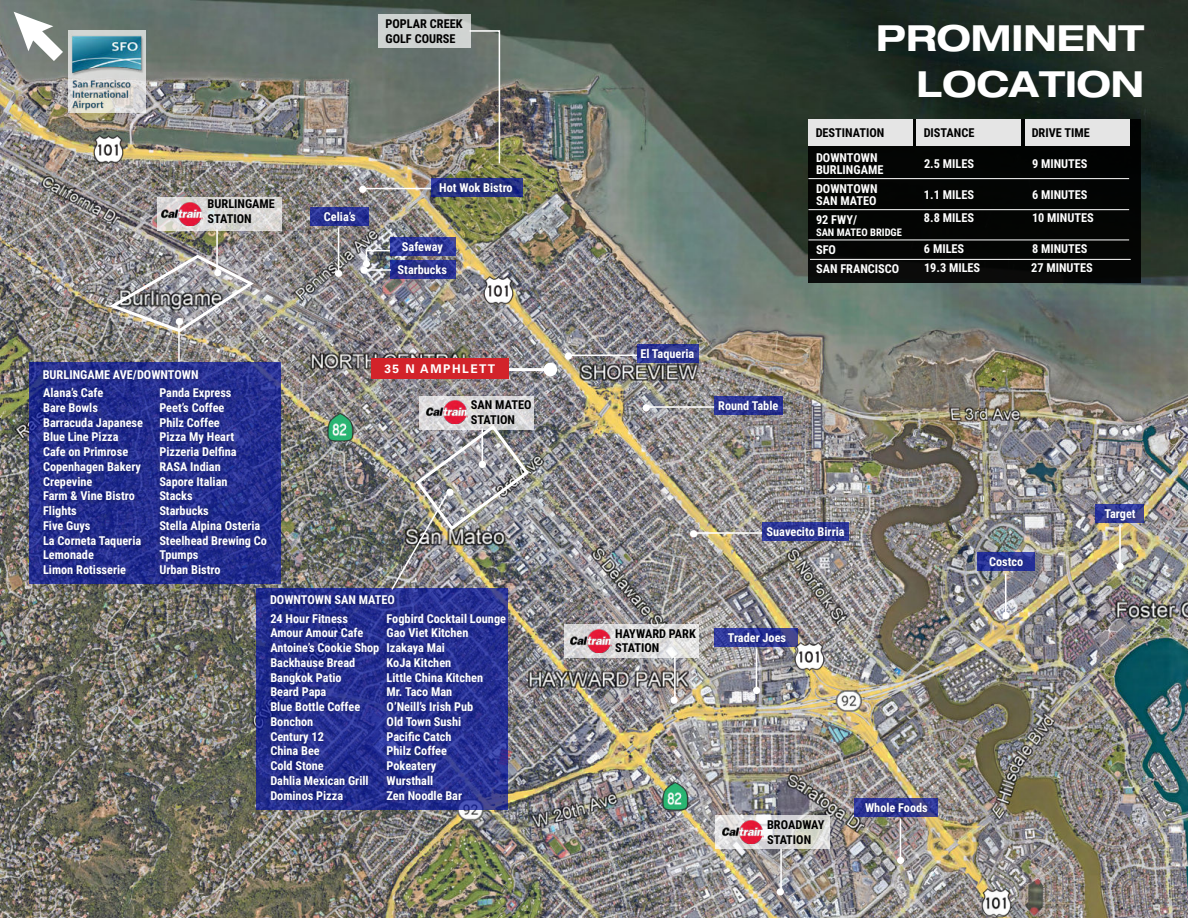
<style>
.page{position:relative;width:1188px;height:918px;background:#fff}
.page>*{position:absolute;margin:0;border:0;box-sizing:border-box;transform-origin:0 0}
.t1{font:36px/46.2px "Helvetica Neue LT 73 Bd Ex";color:#fff;text-align:right}
.t2{font:700 12.3px/14.7px "Roboto Condensed";color:#fff}
.t3{font:700 12.3px/14.7px "Roboto Condensed";color:#000}
.t4{font:700 12px "Univers LT Pro 65";letter-spacing:.125em;color:#fff}
.t5{font:700 10.5px "Roboto Condensed";color:#fff}
</style>
<div class="page">
<img style="left:0;top:0;width:1188px;height:918px">
<div style="left:544px;top:363px;width:13px;height:13px;background:#fff;border-radius:50%"></div>
<hr style="left:507px;top:368px;width:44px;height:3px;background:#fff">
<div style="left:808px;top:119px;width:333px;height:164px;background:#000"></div>
<div style="left:917px;top:119px;width:104px;height:26px;background:#e5e5e5"></div>
<div style="left:1025px;top:119px;width:105px;height:26px;background:#e5e5e5"></div>
<div style="left:808px;top:119px;width:105px;height:26px;background:#e5e5e5"></div>
<hr style="left:808px;top:178px;width:321px;height:1px;background:#fff">
<hr style="left:808px;top:209px;width:321px;height:1px;background:#fff">
<hr style="left:808px;top:240px;width:321px;height:1px;background:#fff">
<svg style="left:158px;top:197px;width:124px;height:33px;background:#d9d7d5"></svg>
<img style="left:162px;top:203px;width:41px;height:23px">
<img style="left:62px;top:17px;width:85px;height:75px">
<img style="left:69px;top:56px;width:74px;height:74px">
<img style="left:109px;top:253px;width:148px;height:81px">
<svg style="left:29px;top:362px;width:251px;height:222px;background:#252f90"></svg>
<div style="left:38px;top:365px;width:165px;height:19px;background:#000;opacity:.37"></div>
<div style="left:39px;top:383px;width:109px;height:196px;background:#000;opacity:.37"></div>
<div style="left:155px;top:383px;width:116px;height:196px;background:#000;opacity:.37"></div>
<div style="left:565px;top:352px;width:7px;height:8px;background:#fff;border-radius:50%"></div>
<hr style="left:569px;top:354px;width:68px;height:2px;background:#fff">
<div style="left:636px;top:344px;width:63px;height:22px;background:#000;opacity:.37"></div>
<div style="left:176px;top:318px;width:7px;height:7px;background:#fff;border-radius:50%"></div>
<hr style="left:178px;top:321px;width:2px;height:41px;background:#fff">
<div style="left:359px;top:186px;width:7px;height:7px;background:#fff;border-radius:50%"></div>
<hr style="left:363px;top:188px;width:68px;height:1px;background:#fff">
<svg style="left:431px;top:178px;width:92px;height:18px"></svg>
<div style="left:435px;top:177px;width:82px;height:20px;background:#000;opacity:.37"></div>
<img style="left:468px;top:29px;width:33px;height:136px">
<div style="left:378px;top:14px;width:93px;height:33px;background:#cfd2d1"></div>
<img style="left:648px;top:770px;width:54px;height:54px">
<img style="left:472px;top:264px;width:54px;height:54px">
<div style="left:371px;top:358px;width:138px;height:21px;background:#d2232a"></div>
<svg style="left:14px;top:12px;width:49px;height:49px"></svg>
<svg style="left:390px;top:260px;width:65px;height:19px"></svg>
<div style="left:394px;top:260px;width:57px;height:19px;background:#000;opacity:.37"></div>
<div style="left:360px;top:267px;width:8px;height:7px;background:#fff;border-radius:50%"></div>
<hr style="left:364px;top:269px;width:27px;height:2px;background:#fff">
<div style="left:363px;top:260px;width:7px;height:7px;background:#fff;border-radius:50%"></div>
<svg style="left:366px;top:250px;width:24px;height:14px"></svg>
<svg style="left:390px;top:237px;width:65px;height:19px"></svg>
<div style="left:398px;top:237px;width:50px;height:22px;background:#000;opacity:.37"></div>
<div style="left:335px;top:270px;width:7px;height:7px;background:#fff;border-radius:50%"></div>
<svg style="left:311px;top:207px;width:58px;height:18px"></svg>
<div style="left:320px;top:206px;width:40px;height:20px;background:#000;opacity:.37"></div>
<hr style="left:338px;top:228px;width:1px;height:42px;background:#fff">
<div style="left:690px;top:530px;width:7px;height:7px;background:#fff;border-radius:50%"></div>
<hr style="left:694px;top:532px;width:68px;height:2px;background:#fff">
<svg style="left:762px;top:522px;width:1px;height:19px"></svg>
<div style="left:763px;top:522px;width:86px;height:19px;background:#000;opacity:.37"></div>
<div style="left:753px;top:687px;width:7px;height:7px;background:#fff;border-radius:50%"></div>
<svg style="left:715px;top:629px;width:8px;height:18px"></svg>
<div style="left:723px;top:628px;width:68px;height:19px;background:#000;opacity:.37"></div>
<hr style="left:756px;top:649px;width:1px;height:43px;background:#fff">
<div style="left:1002px;top:612px;width:8px;height:7px;background:#fff;border-radius:50%"></div>
<svg style="left:977px;top:552px;width:58px;height:19px"></svg>
<div style="left:985px;top:552px;width:43px;height:19px;background:#000;opacity:.37"></div>
<hr style="left:1005px;top:574px;width:2px;height:43px;background:#fff">
<div style="left:1117px;top:563px;width:7px;height:7px;background:#fff;border-radius:50%"></div>
<svg style="left:1095px;top:504px;width:49px;height:19px"></svg>
<div style="left:1100px;top:504px;width:41px;height:22px;background:#000;opacity:.37"></div>
<hr style="left:1119px;top:525px;width:2px;height:43px;background:#fff">
<div style="left:897px;top:857px;width:7px;height:7px;background:#fff;border-radius:50%"></div>
<svg style="left:854px;top:798px;width:84px;height:19px"></svg>
<div style="left:861px;top:798px;width:71px;height:19px;background:#000;opacity:.37"></div>
<hr style="left:900px;top:819px;width:1px;height:43px;background:#fff">
<div style="left:643px;top:404px;width:7px;height:7px;background:#fff;border-radius:50%"></div>
<hr style="left:647px;top:406px;width:68px;height:2px;background:#fff">
<div style="left:714px;top:396px;width:69px;height:19px;background:#000;opacity:.37"></div>
<svg style="left:257px;top:588px;width:251px;height:221px;background:#263092"></svg>
<div style="left:265px;top:590px;width:134px;height:19px;background:#000;opacity:.37"></div>
<div style="left:266px;top:609px;width:118px;height:196px;background:#000;opacity:.37"></div>
<div style="left:382px;top:608px;width:129px;height:197px;background:#000;opacity:.37"></div>
<svg style="left:716px;top:815px;width:114px;height:33px;background:#dbdad9"></svg>
<img style="left:723px;top:820px;width:41px;height:23px">
<div style="left:777px;top:888px;width:7px;height:7px;background:#fff;border-radius:50%"></div>
<hr style="left:780px;top:849px;width:2px;height:41px;background:#fff">
<div style="left:214px;top:269px;width:7px;height:7px;background:#fff;border-radius:50%"></div>
<hr style="left:216px;top:229px;width:2px;height:42px;background:#fff">
<img style="left:314px;top:400px;width:54px;height:54px">
<img style="left:81px;top:122px;width:54px;height:54px">
<img style="left:782px;top:629px;width:54px;height:54px">
<img style="left:970px;top:876px;width:54px;height:42px">
<hr style="left:810px;top:259px;width:321px;height:1px;background:#fff">
<img style="left:390px;top:423px;width:141px;height:168px">
<div style="left:479px;top:461px;width:7px;height:7px;background:#fff;border-radius:50%"></div>
<svg style="left:419px;top:396px;width:114px;height:33px;background:#dad9da"></svg>
<img style="left:427px;top:401px;width:41px;height:23px">
<hr style="left:481px;top:428px;width:2px;height:35px;background:#fff">
<div style="left:671px;top:697px;width:7px;height:7px;background:#fff;border-radius:50%"></div>
<hr style="left:674px;top:657px;width:2px;height:41px;background:#fff">
<svg style="left:564px;top:624px;width:135px;height:33px;background:#dedddd"></svg>
<img style="left:571px;top:629px;width:41px;height:23px">
<p class="t3" style="left:386px;top:17px;width:79px">POPLAR CREEK<br>GOLF COURSE</p>
<p class="t3" style="left:208px;top:198px;width:69px">BURLINGAME<br>STATION</p>
<p class="t2" style="left:43px;top:366px;width:157px;line-height:18.1px">BURLINGAME AVE/DOWNTOWN<br>Alana’s Cafe</p>
<p class="t2" style="left:43px;top:401px;width:101px">Bare Bowls<br>Barracuda Japanese<br>Blue Line Pizza<br>Cafe on Primrose<br>Copenhagen Bakery<br>Crepevine<br>Farm &amp; Vine Bistro<br>Flights<br>Five Guys<br>La Corneta Taqueria<br>Lemonade<br>Limon Rotisserie</p>
<p class="t2" style="left:159px;top:386px;width:109px">Panda Express<br>Peet’s Coffee<br>Philz Coffee<br>Pizza My Heart<br>Pizzeria Delfina<br>RASA Indian<br>Sapore Italian<br>Stacks<br>Starbucks<br>Stella Alpina Osteria<br>Steelhead Brewing Co<br>Tpumps<br>Urban Bistro</p>
<p class="t2" style="left:324px;top:210px;width:33px">Celia’s</p>
<p class="t2" style="left:439px;top:181px;width:75px">Hot Wok Bistro</p>
<p class="t2" style="left:402px;top:240px;width:43px">Safeway</p>
<p class="t2" style="left:398px;top:264px;width:51px">Starbucks</p>
<p class="t4" style="left:384px;top:362px;width:112px">35 N AMPHLETT</p>
<p class="t3" style="left:471px;top:399px;width:62px">SAN MATEO<br>STATION</p>
<p class="t2" style="left:270px;top:592px;width:126px;line-height:18.3px">DOWNTOWN SAN MATEO<br>24 Hour Fitness</p>
<p class="t2" style="left:270px;top:627px;width:111px">Amour Amour Cafe<br>Antoine’s Cookie Shop<br>Backhause Bread<br>Bangkok Patio<br>Beard Papa<br>Blue Bottle Coffee<br>Bonchon<br>Century 12<br>China Bee<br>Cold Stone<br>Dahlia Mexican Grill<br>Dominos Pizza</p>
<p class="t2" style="left:387px;top:612px;width:121px">Fogbird Cocktail Lounge<br>Gao Viet Kitchen<br>Izakaya Mai<br>KoJa Kitchen<br>Little China Kitchen<br>Mr. Taco Man<br>O’Neill’s Irish Pub<br>Old Town Sushi<br>Pacific Catch<br>Philz Coffee<br>Pokeatery<br>Wursthall<br>Zen Noodle Bar</p>
<p class="t2" style="left:640px;top:348px;width:56px">El Taqueria</p>
<p class="t2" style="left:718px;top:399px;width:62px">Round Table</p>
<h1 class="t1" style="left:876px;top:15px;width:269px">PROMINENT<br>LOCATION</h1>
<p class="t3" style="left:816px;top:126px;width:70px">DESTINATION</p>
<p class="t3" style="left:924px;top:126px;width:52px">DISTANCE</p>
<p class="t3" style="left:1032px;top:126px;width:60px">DRIVE TIME</p>
<p class="t2" style="left:816px;top:153px;width:69px;line-height:12px">DOWNTOWN<br>BURLINGAME</p>
<p class="t2" style="left:816px;top:184px;width:63px;line-height:12px">DOWNTOWN<br>SAN MATEO</p>
<p class="t2" style="left:816px;top:213px;width:43px">92 FWY/</p>
<p class="t5" style="left:816px;top:228px;width:87px">SAN MATEO BRIDGE</p>
<p class="t2" style="left:816px;top:242px;width:85px;line-height:18.8px">SFO<br>SAN FRANCISCO</p>
<p class="t2" style="left:924px;top:158px;width:52px">2.5 MILES</p>
<p class="t2" style="left:1032px;top:158px;width:57px">9 MINUTES</p>
<p class="t2" style="left:924px;top:188px;width:52px">1.1 MILES</p>
<p class="t2" style="left:1032px;top:188px;width:57px">6 MINUTES</p>
<p class="t2" style="left:924px;top:212px;width:52px">8.8 MILES</p>
<p class="t2" style="left:1032px;top:212px;width:63px">10 MINUTES</p>
<p class="t2" style="left:924px;top:242px;width:42px">6 MILES</p>
<p class="t2" style="left:1032px;top:242px;width:57px">8 MINUTES</p>
<p class="t2" style="left:924px;top:261px;width:58px">19.3 MILES</p>
<p class="t2" style="left:1031px;top:261px;width:63px">27 MINUTES</p>
<p class="t2" style="left:767px;top:525px;width:80px">Suavecito Birria</p>
<p class="t3" style="left:615px;top:627px;width:82px">HAYWARD PARK<br>STATION</p>
<p class="t2" style="left:728px;top:632px;width:60px">Trader Joes</p>
<p class="t2" style="left:989px;top:555px;width:36px">Costco</p>
<p class="t2" style="left:1104px;top:508px;width:33px">Target</p>
<p class="t3" style="left:767px;top:818px;width:59px">BROADWAY<br>STATION</p>
<p class="t2" style="left:865px;top:802px;width:64px">Whole Foods</p>
</div>
